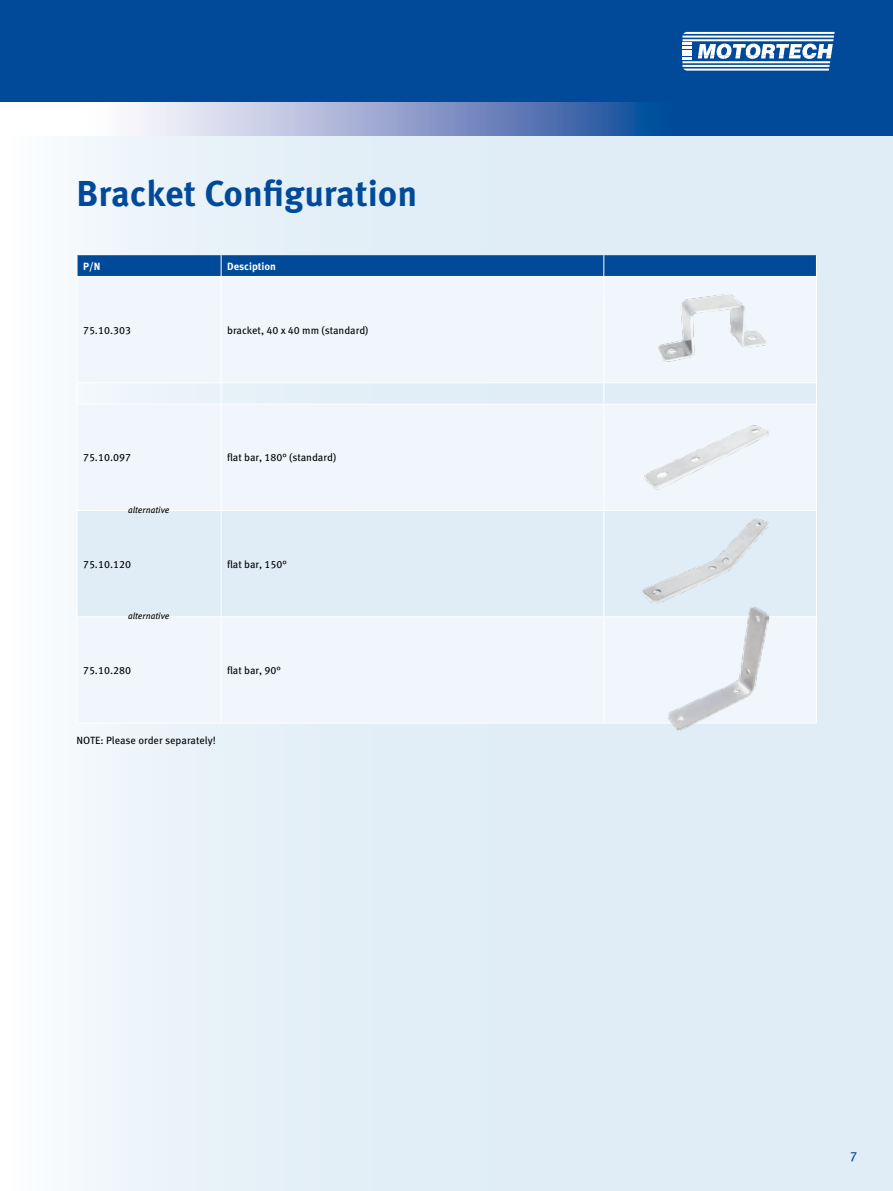
<style>
.page{position:relative;width:893px;height:1191px;background:#fff}
.page>*{position:absolute;margin:0;border:0;box-sizing:border-box;transform-origin:0 0}
.t1{font:700 36px "Meta OT";letter-spacing:-.005em;color:#004a99}
.t2{font:13.5px "Meta OT";color:#004a99}
.t3{font:10.5px "Meta OT";color:#000}
.t4{font:700 10.5px "Meta OT";color:#fff}
.t5{font:italic 9px "Meta OT";letter-spacing:-.005em;color:#000}
</style>
<div class="page">
<div style="left:0;top:0;width:893px;height:102px;background:#004a99"></div>
<hr style="left:682px;top:36px;width:152px;height:2px;background:#fff">
<hr style="left:682px;top:39px;width:151px;height:2px;background:#fff">
<hr style="left:682px;top:61px;width:148px;height:2px;background:#fff">
<hr style="left:682px;top:65px;width:148px;height:2px;background:#fff">
<svg style="left:683px;top:32px;width:152px;height:2px"></svg>
<svg style="left:683px;top:69px;width:146px;height:2px"></svg>
<svg style="left:682px;top:43px;width:10px;height:17px"></svg>
<svg style="left:698px;top:44px;width:135px;height:15px"></svg>
<svg style="left:79px;top:102px;width:814px;height:35px;background:#7091c2"></svg>
<div style="left:0;top:137px;width:893px;height:1054px;background:linear-gradient(to right,#f1f7fb,#daeaf4)"></div>
<div style="left:78px;top:277px;width:738px;height:445px;background:#f0f6fb"></div>
<div style="left:78px;top:511px;width:738px;height:105px;background:#e0edf6"></div>
<hr style="left:77px;top:276px;width:144px;height:1px;background:#fff">
<hr style="left:221px;top:276px;width:383px;height:1px;background:#fff">
<hr style="left:604px;top:276px;width:213px;height:1px;background:#fff">
<div style="left:77px;top:255px;width:740px;height:21px;background:#004a99"></div>
<hr style="left:77px;top:277px;width:1px;height:105px;background:#fff">
<svg style="left:77px;top:383px;width:1px;height:21px"></svg>
<hr style="left:77px;top:404px;width:1px;height:106px;background:#fff">
<hr style="left:77px;top:511px;width:1px;height:105px;background:#fff">
<hr style="left:77px;top:617px;width:1px;height:105px;background:#fff">
<hr style="left:221px;top:277px;width:1px;height:105px;background:#fff">
<svg style="left:221px;top:383px;width:1px;height:21px"></svg>
<hr style="left:221px;top:404px;width:1px;height:106px;background:#fff">
<hr style="left:221px;top:511px;width:1px;height:105px;background:#fff">
<hr style="left:221px;top:617px;width:1px;height:105px;background:#fff">
<hr style="left:603px;top:277px;width:1px;height:105px;background:#fff">
<hr style="left:816px;top:277px;width:1px;height:105px;background:#fff">
<svg style="left:603px;top:383px;width:1px;height:21px"></svg>
<svg style="left:816px;top:383px;width:1px;height:21px"></svg>
<hr style="left:603px;top:404px;width:1px;height:106px;background:#fff">
<hr style="left:816px;top:404px;width:1px;height:106px;background:#fff">
<hr style="left:603px;top:511px;width:1px;height:105px;background:#fff">
<hr style="left:816px;top:511px;width:1px;height:105px;background:#fff">
<hr style="left:603px;top:617px;width:1px;height:105px;background:#fff">
<hr style="left:816px;top:617px;width:1px;height:105px;background:#fff">
<hr style="left:77px;top:382px;width:144px;height:1px;background:#fff">
<hr style="left:77px;top:404px;width:144px;height:1px;background:#fff">
<hr style="left:77px;top:510px;width:144px;height:1px;background:#fff">
<hr style="left:77px;top:616px;width:144px;height:1px;background:#fff">
<hr style="left:77px;top:722px;width:144px;height:1px;background:#fff">
<hr style="left:221px;top:382px;width:383px;height:1px;background:#fff">
<hr style="left:604px;top:382px;width:213px;height:1px;background:#fff">
<hr style="left:221px;top:404px;width:383px;height:1px;background:#fff">
<hr style="left:604px;top:404px;width:213px;height:1px;background:#fff">
<hr style="left:221px;top:510px;width:383px;height:1px;background:#fff">
<hr style="left:604px;top:510px;width:213px;height:1px;background:#fff">
<hr style="left:221px;top:616px;width:383px;height:1px;background:#fff">
<hr style="left:604px;top:616px;width:213px;height:1px;background:#fff">
<hr style="left:221px;top:722px;width:383px;height:1px;background:#fff">
<hr style="left:604px;top:722px;width:213px;height:1px;background:#fff">
<img style="left:624px;top:275px;width:177px;height:109px">
<img style="left:615px;top:401px;width:181px;height:112px">
<img style="left:621px;top:509px;width:170px;height:105px">
<img style="left:667px;top:602px;width:103px;height:134px">
<h1 class="t1" style="left:77px;top:172px;width:342px">Bracket Configuration</h1>
<p class="t4" style="left:83px;top:260px;width:17px">P/N</p>
<p class="t4" style="left:227px;top:260px;width:50px">Desciption</p>
<p class="t3" style="left:83px;top:324px;width:50px">75.10.303</p>
<p class="t3" style="left:227px;top:324px;width:143px">bracket, 40 x 40 mm (standard)</p>
<p class="t3" style="left:83px;top:451px;width:50px">75.10.097</p>
<p class="t3" style="left:227px;top:451px;width:111px">flat bar, 180° (standard)</p>
<p class="t5" style="left:128px;top:505px;width:43px">alternative</p>
<p class="t3" style="left:83px;top:558px;width:50px">75.10.120</p>
<p class="t3" style="left:227px;top:558px;width:61px">flat bar, 150°</p>
<p class="t5" style="left:128px;top:610px;width:43px">alternative</p>
<p class="t3" style="left:83px;top:664px;width:50px">75.10.280</p>
<p class="t3" style="left:227px;top:664px;width:55px">flat bar, 90°</p>
<p class="t3" style="left:77px;top:734px;width:141px">NOTE: Please order separately!</p>
<p class="t2" style="left:850px;top:1146px;width:8px">7</p>
</div>
